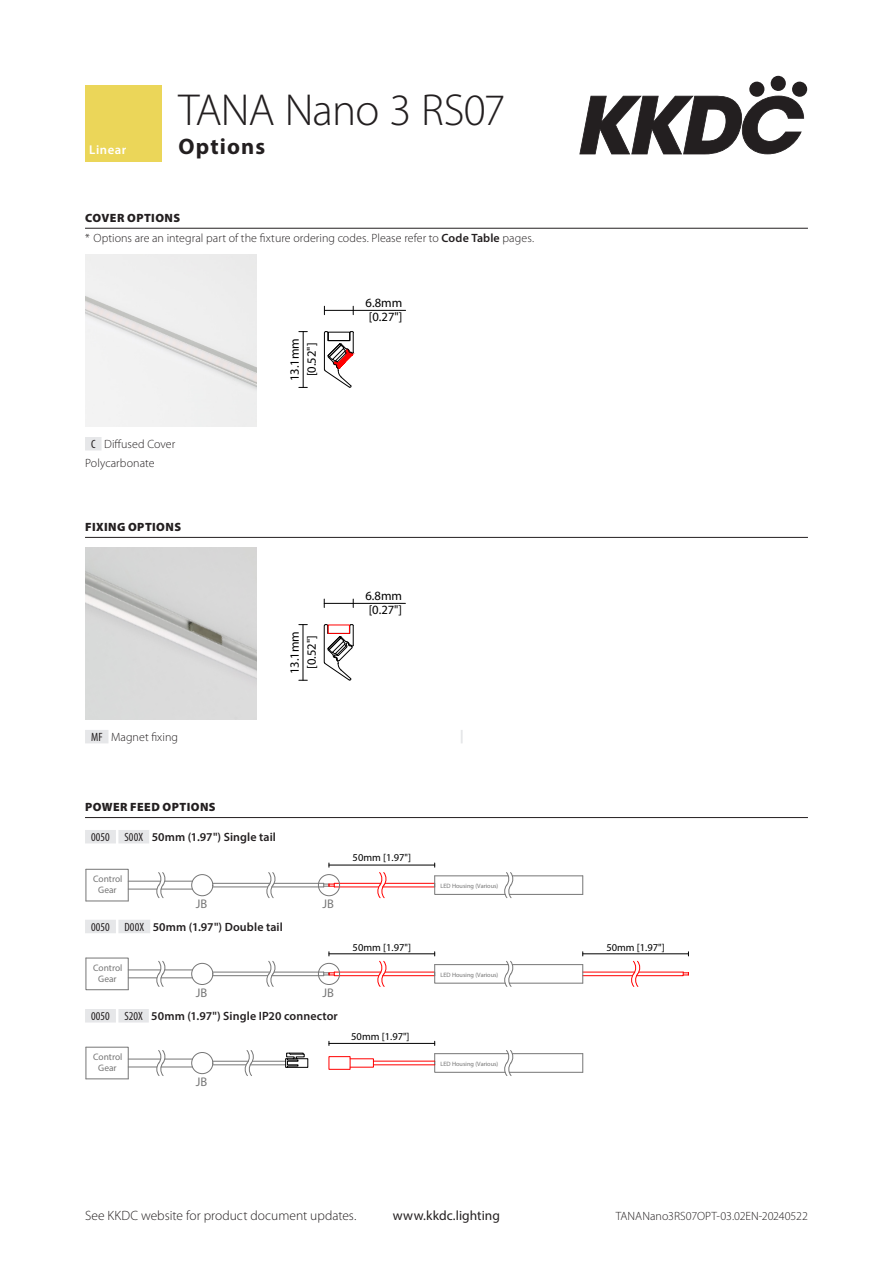
<style>
.page{position:relative;width:893px;height:1263px;background:#fff}
.page>*{position:absolute;margin:0;border:0;box-sizing:border-box;transform-origin:0 0}
.title_line1{font:300 45px "Myriad Pro";letter-spacing:-.02em;color:#231f20}
.title_line2{font:700 22.5px "Myriad Pro";letter-spacing:.05em;color:#231f20}
.t1{font:300 13.5px "Myriad Pro";color:#231f20}
.t2{font:13.5px "Myriad Pro";letter-spacing:.005em;color:#231f20}
.t3{font:600 12.75px "Myriad Pro";letter-spacing:.04em;color:#fff}
.t4{font:12.6px/17.2px "Myriad Pro";color:#000;text-align:center}
.t5{font:12.6px "Myriad Pro";color:#767676}
.Section_sub_text{font:300 12px "Myriad Pro";letter-spacing:.005em;color:#231f20}
.Power_Feed_Options{font:600 12px "Myriad Pro";letter-spacing:.01em;color:#231f20}
.Section_heading_othe{font:900 12px "Myriad Pro";letter-spacing:.035em;color:#231f20}
.Product_code_Options{font:300 12px "Myriad Pro";letter-spacing:.005em;color:#231f20}
.body{font:300 12px "Myriad Pro";letter-spacing:.005em;color:#231f20}
.Section_heading_top{font:900 12px "Myriad Pro";letter-spacing:.035em;color:#231f20}
.t6{font:10.5px "Myriad Pro";color:#000}
.t7{font:9.45px/10.6px "Myriad Pro";color:#767676;text-align:center}
.t8{font:6.3px "Myriad Pro";color:#767676}
.s1{font-weight:600}
.s2{font-weight:400;font-stretch:condensed}
</style>
<div class="page">
<svg style="left:579px;top:96px;width:225px;height:58px"></svg>
<svg style="left:749px;top:81px;width:16px;height:16px"></svg>
<div style="left:770px;top:76px;width:16px;height:15px;background:#231f20;border-radius:50%"></div>
<div style="left:792px;top:81px;width:15px;height:16px;background:#231f20;border-radius:50%"></div>
<hr style="left:85px;top:228px;width:723px;height:1px;background:#231f20">
<hr style="left:85px;top:537px;width:723px;height:1px;background:#231f20">
<hr style="left:85px;top:817px;width:723px;height:1px;background:#231f20">
<img style="left:85px;top:255px;width:172px;height:171px">
<svg style="left:324px;top:331px;width:30px;height:57px"></svg>
<div style="left:328px;top:332px;width:22px;height:9px;border:1px solid #000"></div>
<hr style="left:303px;top:332px;width:1px;height:55px;background:#000">
<hr style="left:324px;top:310px;width:82px;height:1px;background:#000">
<div style="left:85px;top:437px;width:17px;height:13px;background:#e6e7e9"></div>
<img style="left:85px;top:548px;width:172px;height:171px">
<svg style="left:324px;top:624px;width:30px;height:57px"></svg>
<div style="left:328px;top:625px;width:22px;height:9px;border:1px solid #f00"></div>
<hr style="left:303px;top:625px;width:1px;height:55px;background:#000">
<hr style="left:324px;top:603px;width:81px;height:1px;background:#000">
<div style="left:85px;top:730px;width:23px;height:13px;background:#e6e7e9"></div>
<svg style="left:461px;top:730px;width:2px;height:13px"></svg>
<div style="left:85px;top:830px;width:31px;height:13px;background:#e6e7e9"></div>
<div style="left:118px;top:830px;width:31px;height:13px;background:#e6e7e9"></div>
<hr style="left:385px;top:883px;width:50px;height:1px;background:#f00">
<hr style="left:334px;top:883px;width:47px;height:1px;background:#f00">
<hr style="left:383px;top:887px;width:52px;height:1px;background:#f00">
<hr style="left:334px;top:887px;width:45px;height:1px;background:#f00">
<hr style="left:213px;top:883px;width:57px;height:1px;background:#767676">
<hr style="left:274px;top:883px;width:50px;height:1px;background:#767676">
<hr style="left:213px;top:887px;width:55px;height:1px;background:#767676">
<hr style="left:272px;top:887px;width:52px;height:1px;background:#767676">
<div style="left:192px;top:874px;width:21px;height:22px;border:1px solid #767676;border-radius:50%"></div>
<hr style="left:86px;top:901px;width:42px;height:1px;background:#767676">
<div style="left:318px;top:874px;width:22px;height:22px;border:1px solid #767676;border-radius:50%"></div>
<svg style="left:323px;top:883px;width:12px;height:4px"></svg>
<svg style="left:377px;top:872px;width:10px;height:26px"></svg>
<svg style="left:266px;top:872px;width:10px;height:26px"></svg>
<hr style="left:329px;top:865px;width:106px;height:1px;background:#000">
<hr style="left:512px;top:875px;width:71px;height:1px;background:#767676">
<hr style="left:509px;top:894px;width:74px;height:1px;background:#767676">
<svg style="left:582px;top:876px;width:1px;height:18px"></svg>
<svg style="left:434px;top:863px;width:80px;height:35px"></svg>
<svg style="left:86px;top:869px;width:106px;height:32px"></svg>
<div style="left:85px;top:920px;width:31px;height:13px;background:#e6e7e9"></div>
<div style="left:118px;top:920px;width:32px;height:13px;background:#e6e7e9"></div>
<hr style="left:385px;top:972px;width:50px;height:1px;background:#f00">
<hr style="left:383px;top:975px;width:52px;height:1px;background:#f00">
<hr style="left:583px;top:972px;width:52px;height:1px;background:#f00">
<hr style="left:583px;top:975px;width:49px;height:1px;background:#f00">
<hr style="left:329px;top:953px;width:106px;height:1px;background:#000">
<svg style="left:631px;top:952px;width:58px;height:35px"></svg>
<hr style="left:583px;top:953px;width:105px;height:1px;background:#000">
<hr style="left:512px;top:964px;width:71px;height:1px;background:#767676">
<hr style="left:509px;top:983px;width:74px;height:1px;background:#767676">
<svg style="left:582px;top:965px;width:1px;height:18px"></svg>
<svg style="left:434px;top:952px;width:80px;height:35px"></svg>
<hr style="left:213px;top:972px;width:57px;height:1px;background:#767676">
<hr style="left:274px;top:972px;width:50px;height:1px;background:#767676">
<hr style="left:213px;top:975px;width:55px;height:1px;background:#767676">
<hr style="left:272px;top:975px;width:52px;height:1px;background:#767676">
<div style="left:192px;top:963px;width:21px;height:22px;border:1px solid #767676;border-radius:50%"></div>
<div style="left:318px;top:963px;width:22px;height:22px;border:1px solid #767676;border-radius:50%"></div>
<svg style="left:323px;top:952px;width:64px;height:35px"></svg>
<svg style="left:266px;top:961px;width:10px;height:26px"></svg>
<svg style="left:86px;top:958px;width:106px;height:32px"></svg>
<div style="left:85px;top:1009px;width:31px;height:13px;background:#e6e7e9"></div>
<div style="left:118px;top:1009px;width:31px;height:13px;background:#e6e7e9"></div>
<hr style="left:213px;top:1061px;width:35px;height:1px;background:#767676">
<hr style="left:252px;top:1061px;width:34px;height:1px;background:#767676">
<hr style="left:213px;top:1064px;width:33px;height:1px;background:#767676">
<hr style="left:250px;top:1064px;width:36px;height:1px;background:#767676">
<div style="left:192px;top:1052px;width:21px;height:22px;border:1px solid #767676;border-radius:50%"></div>
<svg style="left:244px;top:1050px;width:10px;height:26px"></svg>
<hr style="left:512px;top:1053px;width:71px;height:1px;background:#767676">
<hr style="left:509px;top:1072px;width:74px;height:1px;background:#767676">
<svg style="left:582px;top:1054px;width:1px;height:18px"></svg>
<svg style="left:86px;top:1047px;width:106px;height:32px"></svg>
<svg style="left:434px;top:1041px;width:80px;height:35px"></svg>
<hr style="left:329px;top:1043px;width:106px;height:1px;background:#000">
<div style="left:329px;top:1056px;width:21px;height:13px;border:1px solid #f00"></div>
<hr style="left:373px;top:1061px;width:62px;height:1px;background:#f00">
<hr style="left:373px;top:1064px;width:62px;height:1px;background:#f00">
<div style="left:285px;top:1058px;width:23px;height:9px;border:1px solid #000"></div>
<svg style="left:286px;top:1053px;width:18px;height:14px"></svg>
<div style="left:85px;top:85px;width:77px;height:77px;background:#ebd659"></div>
<p class="title_line1" style="left:179px;top:83px;width:328px">TANA Nano 3 RS07</p>
<p class="t3" style="left:89px;top:142px;width:38px">Linear</p>
<p class="title_line2" style="left:179px;top:132px;width:88px">Options</p>
<p class="Section_heading_top" style="left:85px;top:210px;width:97px">COVER OPTIONS</p>
<p class="Section_sub_text" style="left:85px;top:231px;width:451px">* Options are an integral part of the fixture ordering codes. Please refer to <span class="s1">Code Table</span> pages.</p>
<p class="Product_code_Options" style="left:91px;top:437px;width:86px"><span class="s2">C</span> Diffused Cover</p>
<p class="body" style="left:85px;top:456px;width:71px">Polycarbonate</p>
<p class="Section_heading_othe" style="left:85px;top:519px;width:97px">FIXING OPTIONS</p>
<p class="t4" style="left:286px;top:381px;width:45px;rotate:-90deg">13.1mm [0.52"]</p>
<p class="t4" style="left:366px;top:296px;width:38px;line-height:14.4px;text-align:left">6.8mm [0.27"]</p>
<p class="t4" style="left:286px;top:674px;width:45px;rotate:-90deg">13.1mm [0.52"]</p>
<p class="t4" style="left:365px;top:589px;width:38px;line-height:14.2px;text-align:left">6.8mm [0.27"]</p>
<p class="Product_code_Options" style="left:91px;top:730px;width:89px"><span class="s2">MF</span> Magnet fixing</p>
<p class="Section_heading_othe" style="left:85px;top:799px;width:132px">POWER FEED OPTIONS</p>
<p class="Power_Feed_Options" style="left:91px;top:829px;width:186px"><span class="s2">0050 S00X</span> 50mm (1.97") Single tail</p>
<p class="t7" style="left:93px;top:874px;width:31px">Control<br>Gear</p>
<p class="t5" style="left:196px;top:896px;width:13px">JB</p>
<p class="Power_Feed_Options" style="left:91px;top:919px;width:193px"><span class="s2">0050 D00X</span> 50mm (1.97") Double tail</p>
<p class="t7" style="left:93px;top:962px;width:31px">Control<br>Gear</p>
<p class="t5" style="left:196px;top:985px;width:13px">JB</p>
<p class="t5" style="left:323px;top:896px;width:13px">JB</p>
<p class="t5" style="left:323px;top:985px;width:13px">JB</p>
<p class="Power_Feed_Options" style="left:91px;top:1008px;width:248px"><span class="s2">0050 S20X</span> 50mm (1.97") Single IP20 connector</p>
<p class="t6" style="left:353px;top:851px;width:60px">50mm [1.97"]</p>
<p class="t8" style="left:441px;top:882px;width:59px">LED Housing (Various)</p>
<p class="t6" style="left:353px;top:941px;width:60px">50mm [1.97"]</p>
<p class="t6" style="left:606px;top:941px;width:60px">50mm [1.97"]</p>
<p class="t6" style="left:351px;top:1030px;width:60px">50mm [1.97"]</p>
<p class="t8" style="left:441px;top:970px;width:59px">LED Housing (Various)</p>
<p class="t7" style="left:93px;top:1051px;width:31px">Control<br>Gear</p>
<p class="t8" style="left:441px;top:1060px;width:59px">LED Housing (Various)</p>
<p class="t5" style="left:196px;top:1074px;width:13px">JB</p>
<p class="t1" style="left:85px;top:1208px;width:273px">See KKDC website for product document updates.</p>
<p class="t2" style="left:393px;top:1207px;width:109px">www.kkdc.lighting</p>
<p class="Section_sub_text" style="left:616px;top:1209px;width:194px">TANANano3RS07OPT-03.02EN-20240522</p>
</div>
